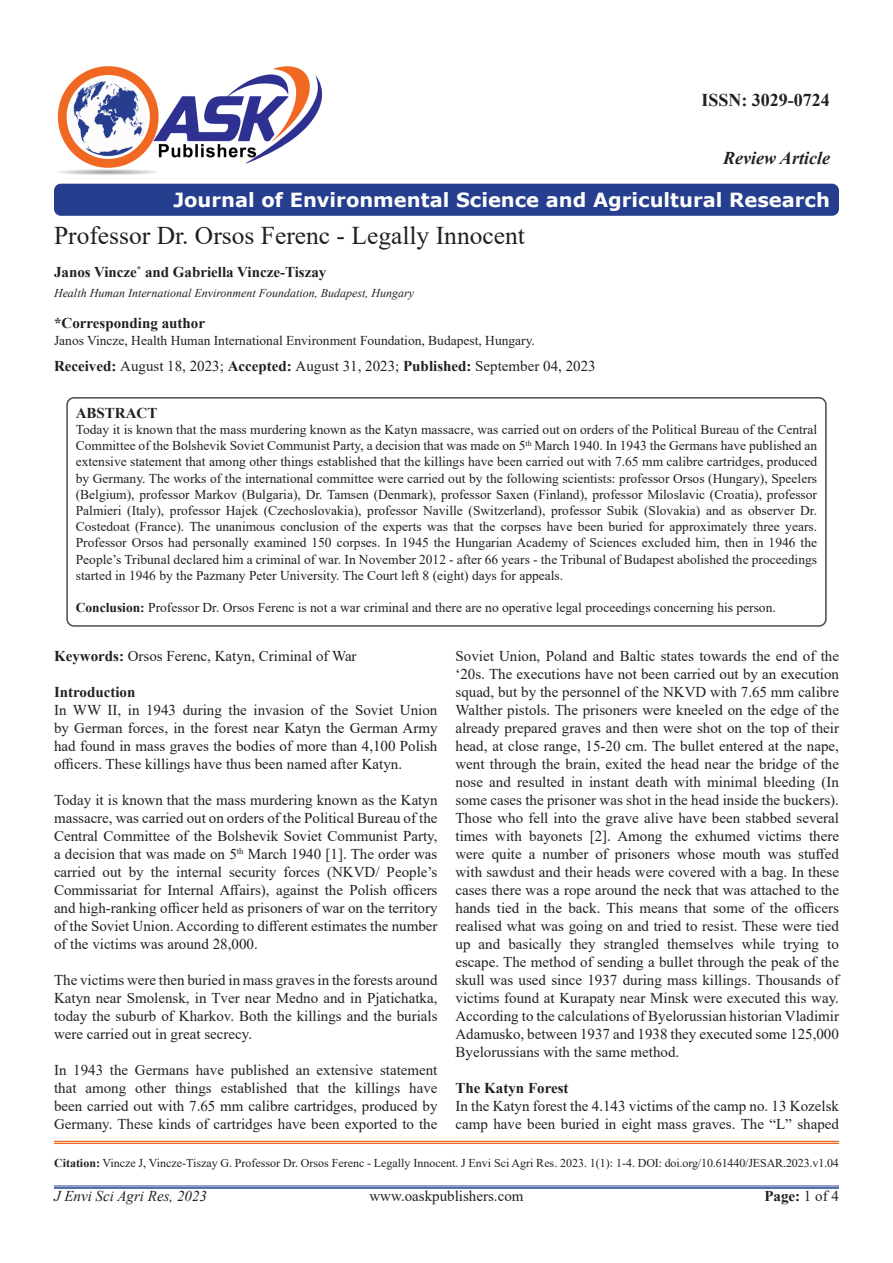
<style>
.page{position:relative;width:893px;height:1263px;background:#fff}
.page>*{position:absolute;margin:0;border:0;box-sizing:border-box;transform-origin:0 0}
.t1{font:25.5px "Times New Roman";color:#231f20}
.t2{font:700 19.5px "Verdana";color:#fff}
.t3{font:700 18px "Times New Roman";color:#231f20}
.t4{font:italic 700 18px "Times New Roman";color:#231f20}
.t5{font:15px/18px "Times New Roman";color:#231f20;text-align:justify}
.t6{font:700 15px "Times New Roman";color:#231f20}
.t7{font:italic 15px "Times New Roman";color:#231f20}
.t8{font:13.5px/16.2px "Times New Roman";color:#231f20;text-align:justify}
.t9{font:12px "Times New Roman";color:#231f20}
.t10{font:italic 12px "Times New Roman";color:#231f20}
.s1{font-weight:700}
.s2{font-weight:400}
</style>
<div class="page">
<hr style="left:54px;top:1186px;width:785px;height:1px;background:#24418f">
<hr style="left:54px;top:1187px;width:785px;height:2px;background:#24418f">
<div style="left:66px;top:397px;width:761px;height:230px;border:2px solid #524a47;border-radius:7px"></div>
<div style="left:54px;top:184px;width:785px;height:32px;background:#253f8e;border-radius:7px"></div>
<hr style="left:54px;top:1141px;width:785px;height:1px;background:#f06822">
<hr style="left:54px;top:1143px;width:785px;height:1px;background:#f06822">
<img style="left:57px;top:66px;width:266px;height:109px">
<p class="t3" style="left:701px;top:87px;width:130px">ISSN: 3029-0724</p>
<p class="t4" style="left:723px;top:145px;width:108px">Review Article</p>
<p class="t2" style="left:173px;top:186px;width:658px">Journal of Environmental Science and Agricultural Research</p>
<p class="t1" style="left:54px;top:217px;width:472px">Professor Dr. Orsos Ferenc - Legally Innocent</p>
<p class="t6" style="left:54px;top:261px;width:274px">Janos Vincze<sup>*</sup> and Gabriella Vincze-Tiszay</p>
<p class="t10" style="left:54px;top:285px;width:362px">Health Human International Environment Foundation, Budapest, Hungary</p>
<p class="t6" style="left:54px;top:312px;width:152px">*Corresponding author</p>
<p class="t8" style="left:54px;top:331px;width:482px">Janos Vincze, Health Human International Environment Foundation, Budapest, Hungary.</p>
<p class="t5" style="left:54px;top:357px;width:543px"><span class="s1">Received:</span> August 18, 2023; <span class="s1">Accepted:</span> August 31, 2023; <span class="s1">Published:</span> September 04, 2023</p>
<p class="t6" style="left:76px;top:402px;width:83px">ABSTRACT</p>
<p class="t8" style="left:76px;top:421px;width:743px">Today it is known that the mass murdering known as the Katyn massacre, was carried out on orders of the Political Bureau of the Central Committee of the Bolshevik Soviet Communist Party, a decision that was made on 5<sup>th</sup> March 1940. In 1943 the Germans have published an extensive statement that among other things established that the killings have been carried out with 7.65 mm calibre cartridges, produced by Germany. The works of the international committee were carried out by the following scientists: professor Orsos (Hungary), Speelers (Belgium), professor Markov (Bulgaria), Dr. Tamsen (Denmark), professor Saxen (Finland), professor Miloslavic (Croatia), professor Palmieri (Italy), professor Hajek (Czechoslovakia), professor Naville (Switzerland), professor Subik (Slovakia) and as observer Dr.<br>Costedoat (France). The unanimous conclusion of the experts was that the corpses have been buried for approximately three years.<br>Professor Orsos had personally examined 150 corpses. In 1945 the Hungarian Academy of Sciences excluded him, then in 1946 the People’s Tribunal declared him a criminal of war. In November 2012 - after 66 years - the Tribunal of Budapest abolished the proceedings started in 1946 by the Pazmany Peter University. The Court left 8 (eight) days for appeals.</p>
<p class="t8" style="left:76px;top:599px;width:701px"><span class="s1">Conclusion:</span> Professor Dr. Orsos Ferenc is not a war criminal and there are no operative legal proceedings concerning his person.</p>
<p class="t5" style="left:54px;top:646px;width:304px"><span class="s1">Keywords:</span> Orsos Ferenc, Katyn, Criminal of War</p>
<p class="t6" style="left:54px;top:681px;width:83px">Introduction</p>
<p class="t5" style="left:54px;top:700px;width:385px">In WW II, in 1943 during the invasion of the Soviet Union by German forces, in the forest near Katyn the German Army had found in mass graves the bodies of more than 4,100 Polish officers. These killings have thus been named after Katyn.</p>
<p class="t5" style="left:54px;top:790px;width:385px">Today it is known that the mass murdering known as the Katyn massacre, was carried out on orders of the Political Bureau of the Central Committee of the Bolshevik Soviet Communist Party, a decision that was made on 5<sup>th</sup> March 1940 [1]. The order was carried out by the internal security forces (NKVD/ People’s Commissariat for Internal Affairs), against the Polish officers and high-ranking officer held as prisoners of war on the territory of the Soviet Union. According to different estimates the number of the victims was around 28,000.</p>
<p class="t5" style="left:54px;top:970px;width:385px">The victims were then buried in mass graves in the forests around Katyn near Smolensk, in Tver near Medno and in Pjatichatka, today the suburb of Kharkov. Both the killings and the burials were carried out in great secrecy.</p>
<p class="t5" style="left:54px;top:1060px;width:385px">In 1943 the Germans have published an extensive statement that among other things established that the killings have been carried out with 7.65 mm calibre cartridges, produced by Germany. These kinds of cartridges have been exported to the</p>
<p class="t5" style="left:455px;top:646px;width:385px">Soviet Union, Poland and Baltic states towards the end of the ‘20s. The executions have not been carried out by an execution squad, but by the personnel of the NKVD with 7.65 mm calibre Walther pistols. The prisoners were kneeled on the edge of the already prepared graves and then were shot on the top of their head, at close range, 15-20 cm. The bullet entered at the nape, went through the brain, exited the head near the bridge of the nose and resulted in instant death with minimal bleeding (In some cases the prisoner was shot in the head inside the buckers).<br>Those who fell into the grave alive have been stabbed several times with bayonets [2]. Among the exhumed victims there were quite a number of prisoners whose mouth was stuffed with sawdust and their heads were covered with a bag. In these cases there was a rope around the neck that was attached to the hands tied in the back. This means that some of the officers realised what was going on and tried to resist. These were tied up and basically they strangled themselves while trying to escape. The method of sending a bullet through the peak of the skull was used since 1937 during mass killings. Thousands of victims found at Kurapaty near Minsk were executed this way.<br>According to the calculations of Byelorussian historian Vladimir Adamusko, between 1937 and 1938 they executed some 125,000<br>Byelorussians with the same method.</p>
<p class="t6" style="left:455px;top:1077px;width:115px">The Katyn Forest</p>
<p class="t5" style="left:455px;top:1096px;width:385px">In the Katyn forest the 4.143 victims of the camp no. 13 Kozelsk camp have been buried in eight mass graves. The “L” shaped</p>
<p class="t9" style="left:54px;top:1154px;width:786px"><span class="s1">Citation:</span> Vincze J, Vincze-Tiszay G. Professor Dr. Orsos Ferenc - Legally Innocent. J Envi Sci Agri Res. 2023. 1(1): 1-4. DOI: doi.org/10.61440/JESAR.2023.v1.04</p>
<p class="t6" style="left:764px;top:1185px;width:76px">Page: <span class="s2">1 of 4</span></p>
<p class="t7" style="left:54px;top:1186px;width:155px">J Envi Sci Agri Res, 2023</p>
<p class="t5" style="left:369px;top:1187px;width:156px">www.oaskpublishers.com</p>
</div>
